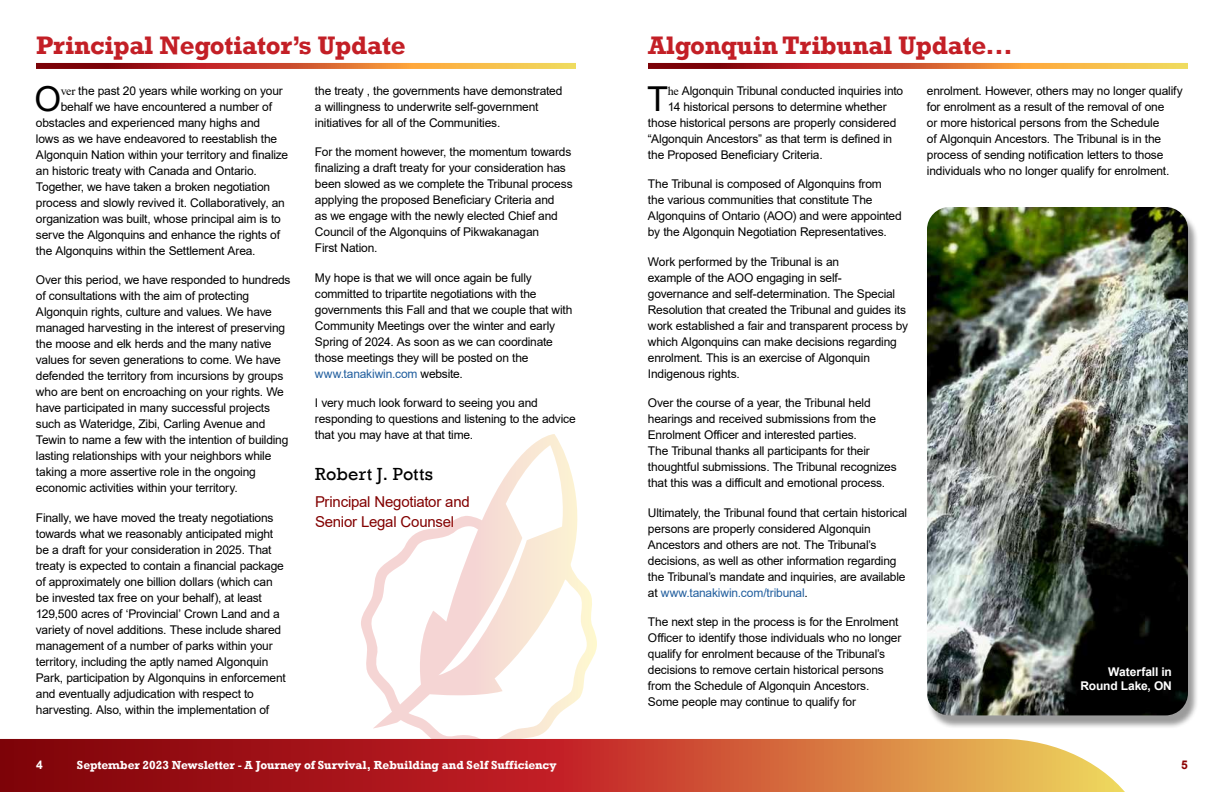
<style>
.page{position:relative;width:1224px;height:792px;background:#fff}
.page>*{position:absolute;margin:0;border:0;box-sizing:border-box;transform-origin:0 0}
.t1{font:34.4px "Arial";color:#000}
.t2{font:700 26px "Rockwell";letter-spacing:-.01em;color:#c31f26}
.t3{font:18px "Rockwell";letter-spacing:.015em;color:#000}
.t4{font:15px/20px "Arial";letter-spacing:-.015em;color:#820000}
.t5{font:12px/16px "Arial";letter-spacing:-.015em;color:#000}
.t6{font:700 12px "Rockwell";letter-spacing:-.005em;color:#fff}
.t7{font:700 12px/14px "Arial";letter-spacing:-.01em;color:#fff;text-align:right}
.t8{font:700 12px "Arial";color:#8c0000}
.s1{font-family:"Times New Roman"}
.s2{color:#215e9e}
</style>
<div class="page">
<svg style="left:648px;top:63px;width:540px;height:6px;background:#cb6230"></svg>
<svg style="left:36px;top:63px;width:540px;height:6px;background:#cb6230"></svg>
<div style="left:926px;top:210px;width:273px;height:520px;background:#000;opacity:.4"></div>
<img style="left:927px;top:207px;width:261px;height:508px">
<svg style="left:361px;top:434px;width:236px;height:305px"></svg>
<svg style="left:0;top:739px;width:1125px;height:53px;background:#bd4832"></svg>
<h2 class="t2" style="left:36px;top:29px;width:371px">Principal Negotiator’s Update</h2>
<h1 class="t1" style="left:34px;top:75px;width:28px">O</h1>
<p class="t5" style="left:61px;top:82px;width:224px"><span class="s1">ver</span> the past 20 years while working on your</p>
<p class="t5" style="left:61px;top:98px;width:213px">behalf we have encountered a number of</p>
<p class="t5" style="left:36px;top:114px;width:226px">obstacles and experienced many highs and</p>
<p class="t5" style="left:36px;top:130px;width:243px">lows as we have endeavored to reestablish the</p>
<p class="t5" style="left:36px;top:146px;width:254px">Algonquin Nation within your territory and finalize</p>
<p class="t5" style="left:36px;top:162px;width:222px">an historic treaty with Canada and Ontario.</p>
<p class="t5" style="left:36px;top:178px;width:236px">Together, we have taken a broken negotiation</p>
<p class="t5" style="left:36px;top:194px;width:250px">process and slowly revived it. Collaboratively, an</p>
<p class="t5" style="left:36px;top:210px;width:246px">organization was built, whose principal aim is to</p>
<p class="t5" style="left:36px;top:226px;width:246px">serve the Algonquins and enhance the rights of</p>
<p class="t5" style="left:36px;top:242px;width:221px">the Algonquins within the Settlement Area.</p>
<p class="t5" style="left:36px;top:272px;width:256px">Over this period, we have responded to hundreds of consultations with the aim of protecting Algonquin rights, culture and values. We have managed harvesting in the interest of preserving the moose and elk herds and the many native values for seven generations to come. We have defended the territory from incursions by groups who are bent on encroaching on your rights. We have participated in many successful projects such as Wateridge, Zibi, Carling Avenue and Tewin to name a few with the intention of building lasting relationships with your neighbors while taking a more assertive role in the ongoing economic activities within your territory.</p>
<p class="t5" style="left:36px;top:509px;width:251px">Finally, we have moved the treaty negotiations towards what we reasonably anticipated might be a draft for your consideration in 2025. That treaty is expected to contain a financial package of approximately one billion dollars (which can be invested tax free on your behalf), at least 129,500 acres of ‘Provincial’ Crown Land and a variety of novel additions. These include shared management of a number of parks within your territory, including the aptly named Algonquin Park, participation by Algonquins in enforcement and eventually adjudication with respect to harvesting. Also, within the implementation of</p>
<p class="t5" style="left:315px;top:83px;width:249px">the treaty , the governments have demonstrated a willingness to underwrite self-government initiatives for all of the Communities.</p>
<p class="t5" style="left:315px;top:144px;width:259px">For the moment however, the momentum towards finalizing a draft treaty for your consideration has been slowed as we complete the Tribunal process applying the proposed Beneficiary Criteria and<br>as we engage with the newly elected Chief and Council of the Algonquins of Pikwakanagan<br>First Nation.</p>
<p class="t5" style="left:315px;top:270px;width:259px">My hope is that we will once again be fully committed to tripartite negotiations with the governments this Fall and that we couple that with Community Meetings over the winter and early Spring of 2024. As soon as we can coordinate those meetings they will be posted on the <span class="s2">www.tanakiwin.com</span> website.</p>
<p class="t5" style="left:315px;top:395px;width:262px">I very much look forward to seeing you and responding to questions and listening to the advice that you may have at that time.</p>
<h3 class="t3" style="left:315px;top:463px;width:119px">Robert J. Potts</h3>
<p class="t4" style="left:315px;top:491px;width:156px">Principal Negotiator and<br>Senior Legal Counsel</p>
<h2 class="t2" style="left:648px;top:29px;width:366px">Algonquin Tribunal Update...</h2>
<h1 class="t1" style="left:647px;top:75px;width:22px">T</h1>
<p class="t5" style="left:668px;top:82px;width:237px"><span class="s1">he</span> Algonquin Tribunal conducted inquiries into</p>
<p class="t5" style="left:927px;top:83px;width:257px">enrolment. However, others may no longer qualify for enrolment as a result of the removal of one<br>or more historical persons from the Schedule<br>of Algonquin Ancestors. The Tribunal is in the process of sending notification letters to those individuals who no longer qualify for enrolment.</p>
<p class="t5" style="left:668px;top:98px;width:220px">14 historical persons to determine whether</p>
<p class="t5" style="left:648px;top:114px;width:250px">those historical persons are properly considered</p>
<p class="t5" style="left:648px;top:130px;width:246px">“Algonquin Ancestors” as that term is defined in</p>
<p class="t5" style="left:648px;top:146px;width:176px">the Proposed Beneficiary Criteria.</p>
<p class="t5" style="left:648px;top:176px;width:255px">The Tribunal is composed of Algonquins from<br>the various communities that constitute The Algonquins of Ontario (AOO) and were appointed by the Algonquin Negotiation Representatives.</p>
<p class="t5" style="left:648px;top:253px;width:262px">Work performed by the Tribunal is an<br>example of the AOO engaging in self-<br>governance and self-determination. The Special Resolution that created the Tribunal and guides its work established a fair and transparent process by which Algonquins can make decisions regarding enrolment. This is an exercise of Algonquin Indigenous rights.</p>
<p class="t5" style="left:648px;top:395px;width:250px">Over the course of a year, the Tribunal held hearings and received submissions from the Enrolment Officer and interested parties.<br>The Tribunal thanks all participants for their thoughtful submissions. The Tribunal recognizes that this was a difficult and emotional process.</p>
<p class="t5" style="left:648px;top:504px;width:261px">Ultimately, the Tribunal found that certain historical persons are properly considered Algonquin Ancestors and others are not. The Tribunal’s decisions, as well as other information regarding the Tribunal’s mandate and inquiries, are available at <span class="s2">www.tanakiwin.com/tribunal</span>.</p>
<p class="t5" style="left:648px;top:614px;width:255px">The next step in the process is for the Enrolment Officer to identify those individuals who no longer qualify for enrolment because of the Tribunal’s decisions to remove certain historical persons from the Schedule of Algonquin Ancestors.<br>Some people may continue to qualify for</p>
<p class="t7" style="left:1081px;top:665px;width:93px">Waterfall in<br>Round Lake, ON</p>
<p class="t7" style="left:36px;top:758px;width:8px">4</p>
<p class="t6" style="left:77px;top:758px;width:481px">September 2023 Newsletter - A Journey of Survival, Rebuilding and Self Sufficiency</p>
<p class="t8" style="left:1181px;top:757px;width:8px">5</p>
</div>
